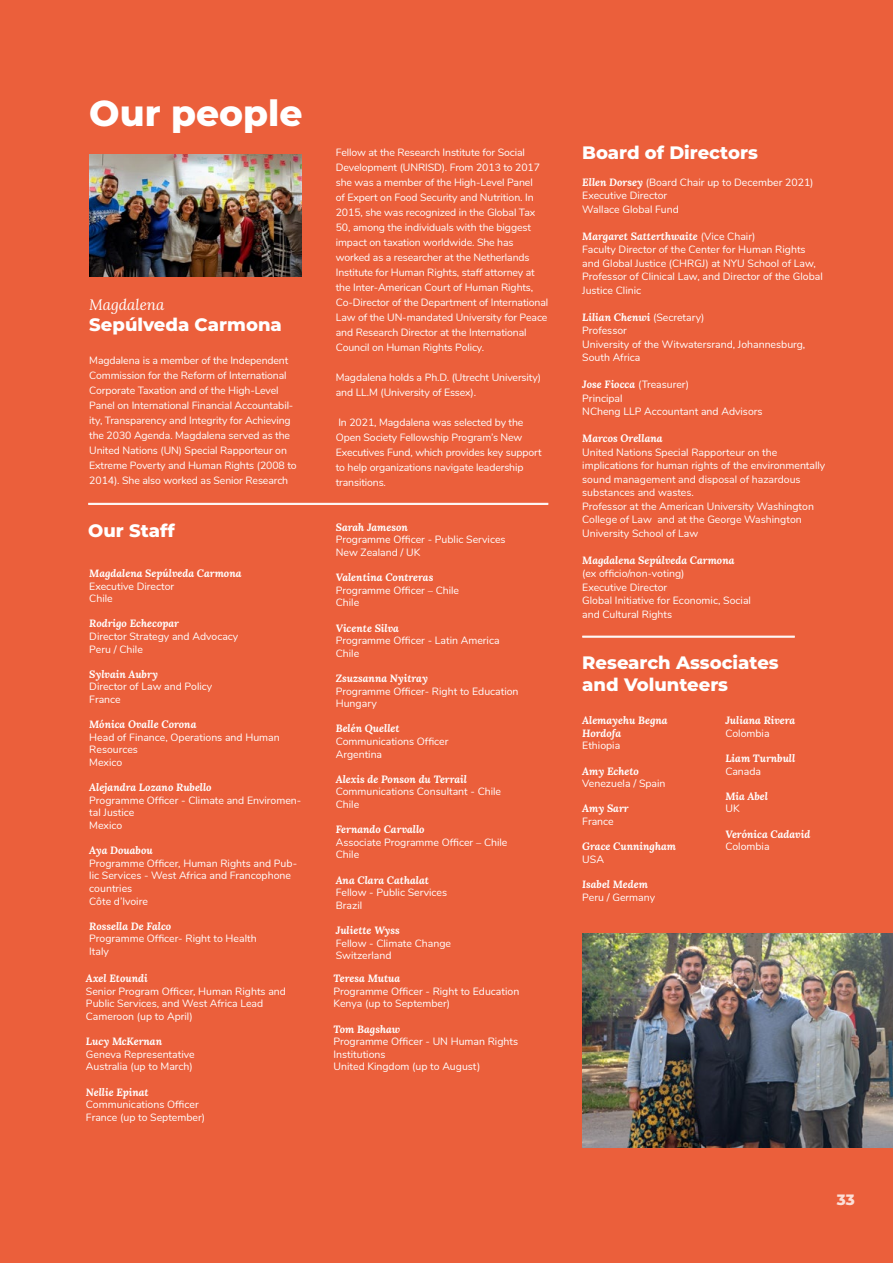
<style>
.page{position:relative;width:893px;height:1263px;background:#eb5f3b}
.page>*{position:absolute;margin:0;border:0;box-sizing:border-box;transform-origin:0 0}
.t1{font:800 36px "Montserrat";color:#fff}
.t2{font:800 18px/21.6px "Montserrat";color:#fff}
.t3{font:italic 15px "Lora";color:#fff}
.t4{font:800 15px "Montserrat";color:#fff}
.t5{font:10.5px/12.6px "Nunito";color:#fff}
.t6{font:italic 700 10.5px/12.6px "Lora";color:#fff}
.s1{font-family:"Lora";font-weight:700;font-style:italic}
.s2{font-family:"Nunito";font-weight:400;font-style:normal}
</style>
<div class="page">
<img style="left:89px;top:154px;width:213px;height:122px">
<img style="left:582px;top:933px;width:311px;height:214px">
<hr style="left:88px;top:503px;width:460px;height:1px;background:#fff">
<hr style="left:88px;top:504px;width:460px;height:1px;background:#fff">
<hr style="left:582px;top:636px;width:213px;height:1px;background:#fff">
<hr style="left:582px;top:637px;width:213px;height:1px;background:#fff">
<h1 class="t1" style="left:89px;top:87px;width:215px">Our people</h1>
<h3 class="t3" style="left:89px;top:294px;width:77px">Magdalena</h3>
<h2 class="t2" style="left:89px;top:313px;width:194px">Sepúlveda Carmona</h2>
<p class="t5" style="left:89px;top:352px;width:209px;line-height:15px">Magdalena is a member of the Independent Commission for the Reform of International Corporate Taxation and of the High-Level Panel on International Financial Accountabil&shy;ity, Transparency and Integrity for Achieving the 2030 Agenda. Magdalena served as the United Nations (UN) Special Rapporteur on Extreme Poverty and Human Rights (2008 to 2014). She also worked as Senior Research</p>
<h2 class="t2" style="left:88px;top:518px;width:88px">Our Staff</h2>
<p class="t6" style="left:89px;top:567px;width:154px">Magdalena Sepúlveda Carmona</p>
<p class="t5" style="left:89px;top:579px;width:86px">Executive Director<br>Chile</p>
<p class="t6" style="left:89px;top:617px;width:91px">Rodrigo Echecopar</p>
<p class="t5" style="left:89px;top:629px;width:151px">Director Strategy and Advocacy<br>Peru / Chile</p>
<p class="t6" style="left:89px;top:667px;width:70px">Sylvain Aubry</p>
<p class="t5" style="left:89px;top:680px;width:125px">Director of Law and Policy<br>France</p>
<p class="t6" style="left:89px;top:718px;width:109px">Mónica Ovalle Corona</p>
<p class="t5" style="left:89px;top:730px;width:192px">Head of Finance, Operations and Human<br>Resources<br>Mexico</p>
<p class="t6" style="left:89px;top:781px;width:124px">Alejandra Lozano Rubello</p>
<p class="t5" style="left:89px;top:793px;width:213px">Programme Officer - Climate and Enviromen&shy;tal Justice<br>Mexico</p>
<p class="t6" style="left:89px;top:844px;width:65px">Aya Douabou</p>
<p class="t5" style="left:89px;top:856px;width:209px">Programme Officer, Human Rights and Pub&shy;lic Services - West Africa and Francophone countries<br>Côte d’Ivoire</p>
<p class="t6" style="left:89px;top:919px;width:84px">Rossella De Falco</p>
<p class="t5" style="left:89px;top:932px;width:169px">Programme Officer- Right to Health<br>Italy</p>
<p class="t6" style="left:86px;top:972px;width:63px">Axel Etoundi</p>
<p class="t5" style="left:86px;top:984px;width:202px">Senior Program Officer, Human Rights and<br>Public Services, and West Africa Lead<br>Cameroon (up to April)</p>
<p class="t6" style="left:86px;top:1035px;width:78px">Lucy McKernan</p>
<p class="t5" style="left:86px;top:1047px;width:110px">Geneva Representative<br>Australia (up to March)</p>
<p class="t6" style="left:86px;top:1085px;width:64px">Nellie Epinat</p>
<p class="t5" style="left:86px;top:1098px;width:121px">Communications Officer<br>France (up to September)</p>
<p class="t5" style="left:336px;top:144px;width:214px;line-height:15px">Fellow at the Research Institute for Social Development (UNRISD). From 2013 to 2017 she was a member of the High-Level Panel<br>of Expert on Food Security and Nutrition. In 2015, she was recognized in the Global Tax 50, among the individuals with the biggest impact on taxation worldwide. She has worked as a researcher at the Netherlands Institute for Human Rights, staff attorney at the Inter-American Court of Human Rights, Co-Director of the Department of International Law of the UN-mandated University for Peace and Research Director at the International Council on Human Rights Policy.</p>
<p class="t5" style="left:336px;top:369px;width:207px;line-height:15px">Magdalena holds a Ph.D. (Utrecht University) and LL.M (University of Essex).</p>
<p class="t5" style="left:336px;top:414px;width:207px;line-height:15px">In 2021, Magdalena was selected by the Open Society Fellowship Program’s New Executives Fund, which provides key support to help organizations navigate leadership transitions.</p>
<p class="t6" style="left:336px;top:520px;width:74px">Sarah Jameson</p>
<p class="t5" style="left:336px;top:533px;width:171px">Programme Officer - Public Services<br>New Zealand / UK</p>
<p class="t6" style="left:336px;top:571px;width:99px">Valentina Contreras</p>
<p class="t5" style="left:336px;top:583px;width:125px">Programme Officer – Chile<br>Chile</p>
<p class="t6" style="left:336px;top:621px;width:65px">Vicente Silva</p>
<p class="t5" style="left:336px;top:634px;width:165px">Programme Officer - Latin America<br>Chile</p>
<p class="t6" style="left:336px;top:671px;width:94px">Zsuzsanna Nyitray</p>
<p class="t5" style="left:336px;top:684px;width:184px">Programme Officer- Right to Education<br>Hungary</p>
<p class="t6" style="left:336px;top:722px;width:65px">Belén Quellet</p>
<p class="t5" style="left:336px;top:734px;width:114px">Communications Officer<br>Argentina</p>
<p class="t6" style="left:336px;top:772px;width:133px">Alexis de Ponson du Terrail</p>
<p class="t5" style="left:336px;top:785px;width:167px">Communications Consultant - Chile<br>Chile</p>
<p class="t6" style="left:336px;top:823px;width:90px">Fernando Carvallo</p>
<p class="t5" style="left:336px;top:835px;width:173px">Associate Programme Officer – Chile<br>Chile</p>
<p class="t6" style="left:336px;top:873px;width:95px">Ana Clara Cathalat</p>
<p class="t5" style="left:336px;top:886px;width:113px">Fellow - Public Services<br>Brazil</p>
<p class="t6" style="left:336px;top:923px;width:65px">Juliette Wyss</p>
<p class="t5" style="left:336px;top:936px;width:117px">Fellow - Climate Change<br>Switzerland</p>
<p class="t6" style="left:334px;top:972px;width:68px">Teresa Mutua</p>
<p class="t5" style="left:334px;top:984px;width:187px">Programme Officer - Right to Education<br>Kenya (up to September)</p>
<p class="t6" style="left:334px;top:1022px;width:68px">Tom Bagshaw</p>
<p class="t5" style="left:334px;top:1035px;width:186px">Programme Officer - UN Human Rights<br>Institutions<br>United Kingdom (up to August)</p>
<h2 class="t2" style="left:582px;top:141px;width:177px">Board of Directors</h2>
<p class="t5" style="left:582px;top:175px;width:233px;line-height:13.5px"><span class="s1">Ellen Dorsey</span> (Board Chair up to December 2021)<br>Executive Director<br>Wallace Global Fund</p>
<p class="t6" style="left:582px;top:229px;width:175px">Margaret Satterthwaite <span class="s2">(Vice Chair)</span></p>
<p class="t5" style="left:582px;top:242px;width:242px;line-height:13.5px">Faculty Director of the Center for Human Rights and Global Justice (CHRGJ) at NYU School of Law, Professor of Clinical Law, and Director of the Global Justice Clinic</p>
<p class="t6" style="left:582px;top:310px;width:124px">Lilian Chenwi <span class="s2">(Secretary)</span></p>
<p class="t5" style="left:582px;top:323px;width:225px;line-height:13.5px">Professor<br>University of the Witwatersrand, Johannesburg,<br>South Africa</p>
<p class="t5" style="left:582px;top:377px;width:182px;line-height:13.5px"><span class="s1">Jose Fiocca</span> (Treasurer)<br>Principal<br>NCheng LLP Accountant and Advisors</p>
<p class="t6" style="left:582px;top:432px;width:82px">Marcos Orellana</p>
<p class="t5" style="left:582px;top:445px;width:245px;line-height:13.5px">United Nations Special Rapporteur on the implications for human rights of the environmentally sound management and disposal of hazardous substances and wastes.<br>Professor at the American University Washington College of Law and at the George Washington University School of Law</p>
<p class="t6" style="left:582px;top:553px;width:154px">Magdalena Sepúlveda Carmona</p>
<p class="t5" style="left:582px;top:566px;width:170px;line-height:13.5px">(ex officio/non-voting)<br>Executive Director<br>Global Initiative for Economic, Social and Cultural Rights</p>
<h2 class="t2" style="left:582px;top:651px;width:198px">Research Associates and Volunteers</h2>
<p class="t6" style="left:582px;top:714px;width:87px">Alemayehu Begna<br>Hordofa</p>
<p class="t5" style="left:582px;top:739px;width:40px">Ethiopia</p>
<p class="t6" style="left:582px;top:764px;width:58px">Amy Echeto</p>
<p class="t5" style="left:582px;top:777px;width:85px">Venezuela / Spain</p>
<p class="t6" style="left:582px;top:802px;width:48px">Amy Sarr</p>
<p class="t5" style="left:582px;top:814px;width:33px">France</p>
<p class="t6" style="left:582px;top:840px;width:95px">Grace Cunningham</p>
<p class="t5" style="left:582px;top:852px;width:23px">USA</p>
<p class="t6" style="left:582px;top:878px;width:67px">Isabel Medem</p>
<p class="t5" style="left:582px;top:890px;width:74px">Peru / Germany</p>
<p class="t6" style="left:725px;top:714px;width:71px">Juliana Rivera</p>
<p class="t5" style="left:725px;top:726px;width:46px">Colombia</p>
<p class="t6" style="left:725px;top:752px;width:71px">Liam Turnbull</p>
<p class="t5" style="left:725px;top:764px;width:37px">Canada</p>
<p class="t6" style="left:725px;top:789px;width:44px">Mia Abel</p>
<p class="t5" style="left:725px;top:802px;width:16px">UK</p>
<p class="t6" style="left:725px;top:827px;width:86px">Verónica Cadavid</p>
<p class="t5" style="left:725px;top:840px;width:46px">Colombia</p>
<h3 class="t4" style="left:837px;top:1189px;width:20px">33</h3>
</div>
